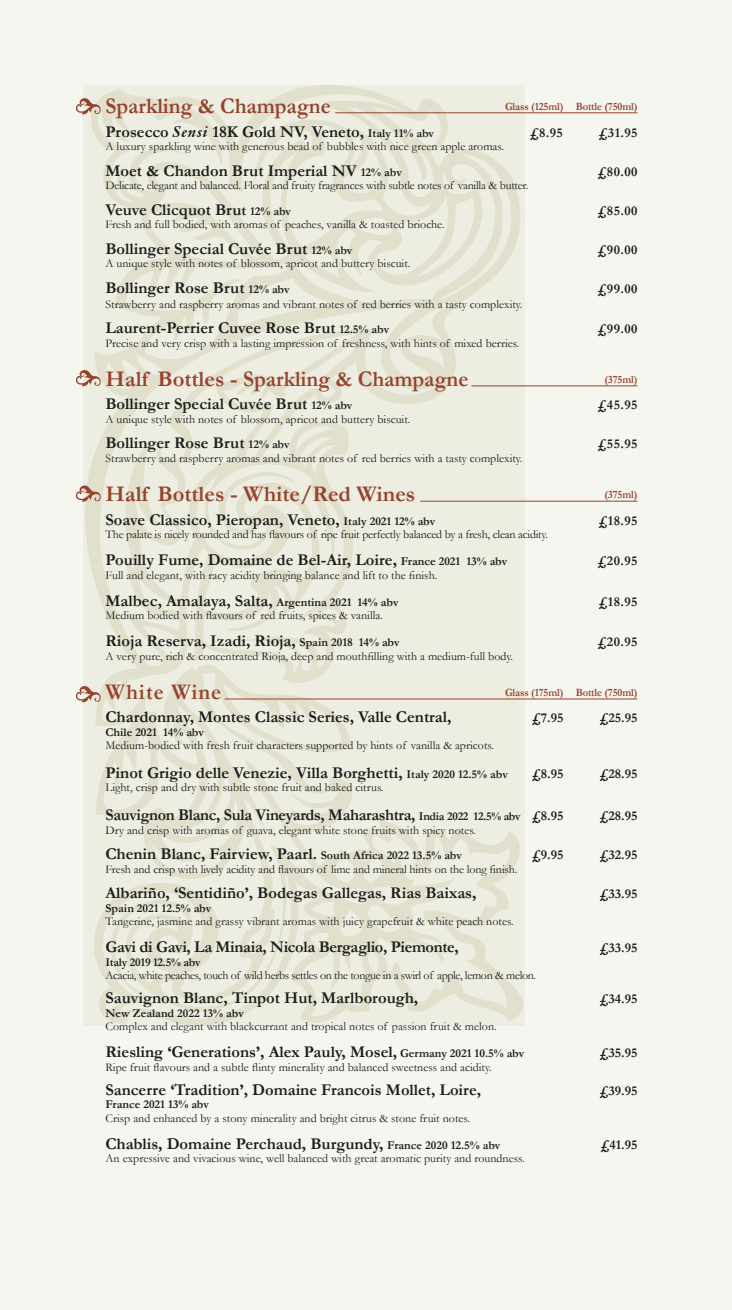
<style>
.page{position:relative;width:732px;height:1310px;background:#fff}
.page>*{position:absolute;margin:0;border:0;box-sizing:border-box;transform-origin:0 0}
.t1{font:700 22.5px "Garamond";color:#97422d}
.t2{font:700 22.5px "Garamond";color:#97422d;scale:.95 1}
.t3{font:700 22.5px "Garamond";letter-spacing:.05em;color:#97422d;scale:.95 1}
.t4{font:700 16.5px "Garamond";color:#1d1d1b}
.t5{font:700 16.5px "Garamond";letter-spacing:-.02em;color:#1d1d1b}
.t6{font:700 13.5px "Garamond";letter-spacing:.03em;color:#1d1d1b}
.t7{font:12px "Garamond";color:#1d1d1b}
.t8{font:12px "Garamond";letter-spacing:-.02em;color:#1d1d1b}
.t9{font:12px "Garamond";letter-spacing:-.03em;color:#1d1d1b}
.t10{font:700 12px "Garamond";color:#1d1d1b}
.t11{font:700 12px "Garamond";letter-spacing:-.02em;color:#1d1d1b}
.t12{font:700 11.25px "Garamond";letter-spacing:-.01em;color:#97422d;scale:.93 1}
.s1{font-weight:500;font-style:italic}
.s2{font-size:12px}
.s3{font-size:15px}
.s4{font-size:13.5px}
</style>
<div class="page">
<div style="left:0;top:0;width:731px;height:1310px;background:#f6f6f0"></div>
<svg style="left:84px;top:85px;width:440px;height:940px;fill:#edede1"></svg>
<hr style="left:335px;top:113px;width:302px;height:1px;background:#97422d">
<hr style="left:471px;top:386px;width:166px;height:1px;background:#97422d">
<hr style="left:420px;top:501px;width:217px;height:1px;background:#97422d">
<hr style="left:224px;top:699px;width:413px;height:1px;background:#97422d">
<svg style="left:76px;top:98px;width:25px;height:16px"></svg>
<svg style="left:76px;top:369px;width:25px;height:17px"></svg>
<svg style="left:76px;top:485px;width:25px;height:17px"></svg>
<svg style="left:76px;top:685px;width:25px;height:17px"></svg>
<h1 class="t2" style="left:105px;top:90px;width:238px">Sparkling &amp; Champagne</h1>
<p class="t12" style="left:505px;top:98px;width:144px">Glass (125ml) Bottle (750ml)</p>
<h2 class="t4" style="left:105px;top:120px;width:330px">Prosecco <span class="s1">Sensi</span> 18K Gold NV, Veneto, <span class="s2">Italy 11% abv</span></h2>
<p class="t6" style="left:529px;top:123px;width:35px">£8.95</p>
<p class="t6" style="left:598px;top:123px;width:41px">£31.95</p>
<p class="t7" style="left:105px;top:138px;width:400px">A luxury sparkling wine with generous bead of bubbles with nice green apple aromas.</p>
<h2 class="t4" style="left:105px;top:159px;width:298px">Moet &amp; Chandon Brut Imperial NV <span class="s2">12% abv</span></h2>
<p class="t6" style="left:597px;top:162px;width:42px">£80.00</p>
<p class="t8" style="left:105px;top:177px;width:424px">Delicate, elegant and balanced. Floral and fruity fragrances with subtle notes of vanilla &amp; butter.</p>
<h2 class="t4" style="left:105px;top:198px;width:187px">Veuve Clicquot Bru<span class="s3">t</span> <span class="s2">12% abv</span></h2>
<p class="t6" style="left:597px;top:201px;width:42px">£85.00</p>
<p class="t7" style="left:105px;top:216px;width:340px">Fresh and full bodied, with aromas of peaches, vanilla &amp; toasted brioche.</p>
<h2 class="t4" style="left:105px;top:237px;width:248px">Bollinger Special Cuvée Brut <span class="s2">12% abv</span></h2>
<p class="t6" style="left:597px;top:240px;width:42px">£90.00</p>
<p class="t7" style="left:105px;top:255px;width:306px">A unique style with notes of blossom, apricot and buttery biscuit.</p>
<h2 class="t4" style="left:105px;top:276px;width:186px">Bollinger Rose Brut <span class="s2">12% abv</span></h2>
<p class="t6" style="left:597px;top:279px;width:42px">£99.00</p>
<p class="t7" style="left:105px;top:296px;width:418px">Strawberry and raspberry aromas and vibrant notes of red berries with a tasty complexity.</p>
<h2 class="t4" style="left:105px;top:317px;width:285px">Laurent-Perrier Cuvee Rose Brut <span class="s2">12.5% abv</span></h2>
<p class="t6" style="left:597px;top:320px;width:42px">£99.00</p>
<p class="t7" style="left:105px;top:335px;width:415px">Precise and very crisp with a lasting impression of freshness, with hints of mixed berries.</p>
<h1 class="t1" style="left:105px;top:363px;width:364px">Half Bottles - Sparkling &amp; Champagne</h1>
<p class="t12" style="left:604px;top:371px;width:37px">(375ml)</p>
<h2 class="t4" style="left:105px;top:393px;width:248px">Bollinger Special Cuvée Brut <span class="s2">12% abv</span></h2>
<p class="t6" style="left:597px;top:396px;width:42px">£45.95</p>
<p class="t7" style="left:105px;top:411px;width:306px">A unique style with notes of blossom, apricot and buttery biscuit.</p>
<h2 class="t4" style="left:105px;top:432px;width:186px">Bollinger Rose Brut <span class="s2">12% abv</span></h2>
<p class="t6" style="left:597px;top:435px;width:42px">£55.95</p>
<p class="t7" style="left:105px;top:450px;width:418px">Strawberry and raspberry aromas and vibrant notes of red berries with a tasty complexity.</p>
<h1 class="t1" style="left:105px;top:478px;width:311px">Half Bottles - White/Red Wines</h1>
<p class="t12" style="left:604px;top:487px;width:37px">(375ml)</p>
<h2 class="t4" style="left:105px;top:508px;width:331px">Soave Classico, Pieropan, Veneto, <span class="s2">Italy 2021 12% abv</span></h2>
<p class="t6" style="left:598px;top:511px;width:41px">£18.95</p>
<p class="t8" style="left:105px;top:526px;width:444px">The palate is nicely rounded and has flavours of ripe fruit perfectly balanced by a fresh, clean acidity.</p>
<h2 class="t4" style="left:105px;top:549px;width:403px">Pouilly Fume, Domaine de Bel-Air, Loire, <span class="s2">France 2021 13% abv</span></h2>
<p class="t6" style="left:597px;top:552px;width:42px">£20.95</p>
<p class="t7" style="left:105px;top:567px;width:333px">Full and elegant, with racy acidity bringing balance and lift to the finish.</p>
<h2 class="t4" style="left:105px;top:589px;width:294px">Malbec, Amalaya, Salta, <span class="s2">Argentina 2021 14% abv</span></h2>
<p class="t6" style="left:598px;top:592px;width:41px">£18.95</p>
<p class="t7" style="left:105px;top:607px;width:279px">Medium bodied with flavours of red fruits, spices &amp; vanilla.</p>
<h2 class="t4" style="left:105px;top:630px;width:296px">Rioja Reserva, Izadi, Rioja, <span class="s2">Spain 2018 14% abv</span></h2>
<p class="t6" style="left:597px;top:633px;width:42px">£20.95</p>
<p class="t7" style="left:105px;top:648px;width:409px">A very pure, rich &amp; concentrated Rioja, deep and mouthfilling with a medium-full body.</p>
<h1 class="t3" style="left:105px;top:676px;width:123px">White Wine</h1>
<p class="t12" style="left:505px;top:684px;width:144px">Glass (175ml) Bottle (750ml)</p>
<h2 class="t4" style="left:105px;top:706px;width:347px">Chardonnay, Montes Classic Series, Valle Central,</h2>
<p class="t6" style="left:531px;top:709px;width:33px">£7.95</p>
<p class="t6" style="left:599px;top:709px;width:39px">£25.95</p>
<p class="t10" style="left:105px;top:724px;width:100px">Chile 2021 14% abv</p>
<p class="t7" style="left:105px;top:737px;width:390px">Medium-bodied with fresh fruit characters supported by hints of vanilla &amp; apricots.</p>
<h2 class="t4" style="left:105px;top:761px;width:404px">Pinot Grigio delle Venezie, Villa Borghetti, <span class="s2">Italy 2020 12.5% abv</span></h2>
<p class="t6" style="left:531px;top:764px;width:33px">£8.95</p>
<p class="t6" style="left:599px;top:764px;width:39px">£28.95</p>
<p class="t7" style="left:105px;top:779px;width:279px">Light, crisp and dry with subtle stone fruit and baked citrus.</p>
<h2 class="t5" style="left:105px;top:803px;width:459px">Sauvignon Blanc, Sula Vineyards, Maharashtra, <span class="s2">India 2022 12.5% abv</span> <span class="s4">£8.95</span></h2>
<p class="t6" style="left:599px;top:806px;width:39px">£28.95</p>
<p class="t7" style="left:105px;top:821px;width:372px">Dry and crisp with aromas of guava, elegant white stone fruits with spicy notes.</p>
<h2 class="t4" style="left:105px;top:842px;width:358px">Chenin Blanc, Fairview, Paarl. <span class="s2">South Africa 2022 13.5% abv</span></h2>
<p class="t6" style="left:531px;top:845px;width:33px">£9.95</p>
<p class="t6" style="left:599px;top:845px;width:39px">£32.95</p>
<p class="t7" style="left:105px;top:860px;width:413px">Fresh and crisp with lively acidity and flavours of lime and mineral hints on the long finish.</p>
<h2 class="t4" style="left:105px;top:881px;width:372px">Albariño, ‘Sentidiño’, Bodegas Gallegas, Rias Baixas,</h2>
<p class="t6" style="left:599px;top:884px;width:39px">£33.95</p>
<p class="t10" style="left:105px;top:899px;width:107px">Spain 2021 12.5% abv</p>
<p class="t7" style="left:105px;top:913px;width:409px">Tangerine, jasmine and grassy vibrant aromas with juicy grapefruit &amp; white peach notes.</p>
<h2 class="t5" style="left:105px;top:935px;width:355px">Gavi di Gavi, La Minaia, Nicola Bergaglio, Piemonte,</h2>
<p class="t6" style="left:599px;top:938px;width:39px">£33.95</p>
<p class="t11" style="left:105px;top:953px;width:96px">Italy 2019 12.5% abv</p>
<p class="t9" style="left:105px;top:967px;width:432px">Acacia, white peaches, touch of wild herbs settles on the tongue in a swirl of apple, lemon &amp; melon.</p>
<h2 class="t4" style="left:105px;top:986px;width:314px">Sauvignon Blanc, Tinpot Hut, Marlborough,</h2>
<p class="t6" style="left:599px;top:989px;width:39px">£34.95</p>
<p class="t10" style="left:105px;top:1004px;width:140px">New Zealand 2022 13% abv</p>
<p class="t7" style="left:105px;top:1018px;width:393px">Complex and elegant with blackcurrant and tropical notes of passion fruit &amp; melon.</p>
<h2 class="t4" style="left:105px;top:1040px;width:420px">Riesling ‘Generations’, Alex Pauly, Mosel, <span class="s2">Germany 2021 10.5% abv</span></h2>
<p class="t6" style="left:599px;top:1043px;width:39px">£35.95</p>
<p class="t7" style="left:105px;top:1058px;width:387px">Ripe fruit flavours and a subtle flinty minerality and balanced sweetness and acidity.</p>
<h2 class="t4" style="left:105px;top:1078px;width:377px">Sancerre ‘Tradition’, Domaine Francois Mollet, Loire,</h2>
<p class="t6" style="left:599px;top:1081px;width:39px">£39.95</p>
<p class="t10" style="left:105px;top:1096px;width:105px">France 2021 13% abv</p>
<p class="t7" style="left:105px;top:1109px;width:366px">Crisp and enhanced by a stony minerality and bright citrus &amp; stone fruit notes.</p>
<h2 class="t4" style="left:105px;top:1132px;width:396px">Chablis, Domaine Perchaud, Burgundy, <span class="s2">France 2020 12.5% abv</span></h2>
<p class="t6" style="left:600px;top:1135px;width:38px">£41.95</p>
<p class="t7" style="left:105px;top:1150px;width:420px">An expressive and vivacious wine, well balanced with great aromatic purity and roundness.</p>
</div>
